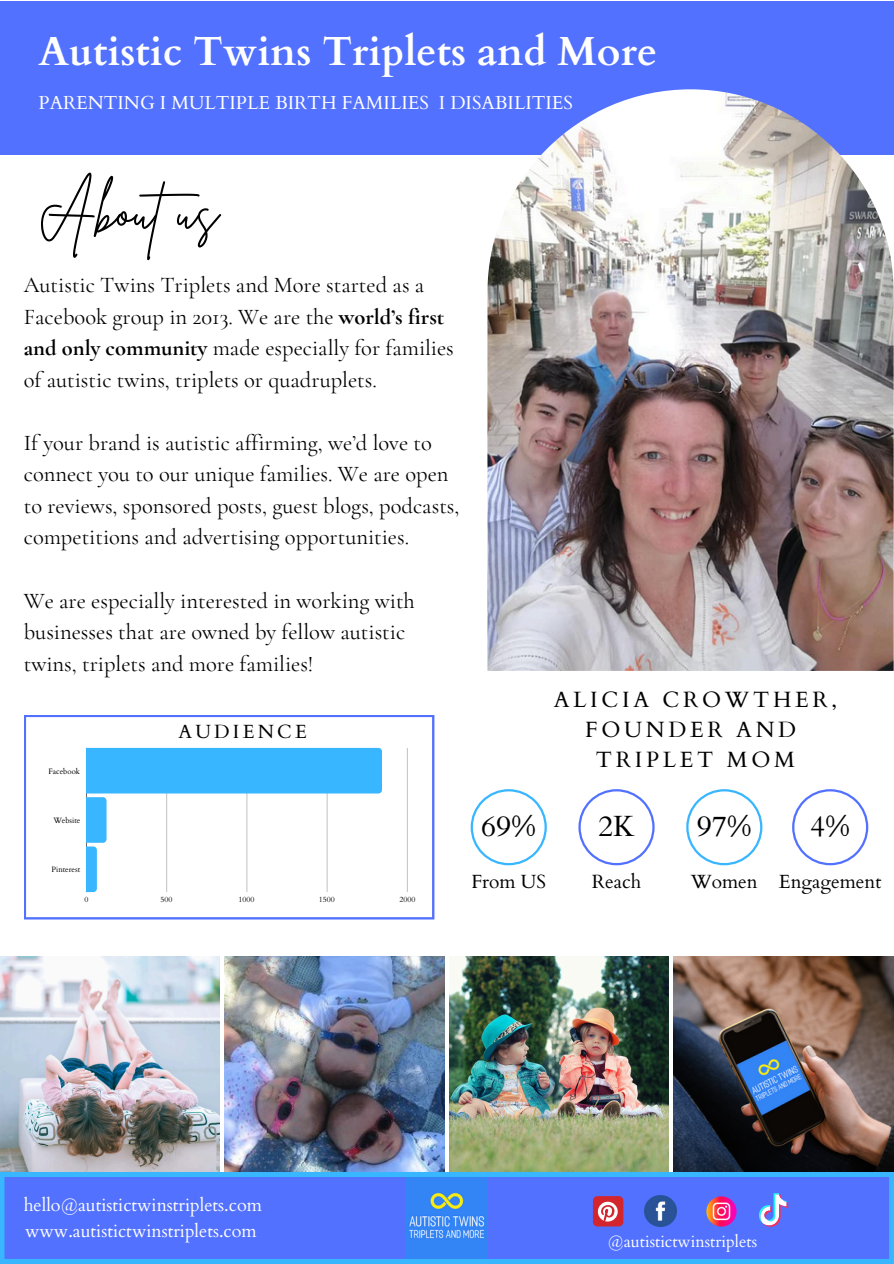
<style>
.page{position:relative;width:894px;height:1264px;background:#fff}
.page>*{position:absolute;margin:0;border:0;box-sizing:border-box;transform-origin:0 0}
.t1{font:53.7px "Brittany Signature";color:#000}
.t2{font:700 40.65px "Cardo";color:#fff}
.t3{font:29.25px "Cardo";color:#000}
.t4{font:22.5px/31.5px "Cormorant Garamond";color:#000}
.t5{font:22.05px/30.3px "Cardo";letter-spacing:.17em;color:#000;text-align:center}
.t6{font:19.05px "Cardo";color:#000}
.t7{font:19.05px "Cardo";letter-spacing:.17em;color:#000}
.t8{font:18.75px "Cardo";color:#fff}
.t9{font:18px "Cardo";color:#fff}
.t10{font:16.5px "Cardo";color:#fff}
.t11{font:7.8px "Cardo";color:#000}
.s1{font-weight:700}
</style>
<div class="page">
<div style="left:0;top:1px;width:893px;height:153px;background:#5271ff"></div>
<img style="left:487px;top:89px;width:406px;height:581px">
<img style="left:0;top:956px;width:219px;height:216px">
<img style="left:224px;top:956px;width:220px;height:216px">
<img style="left:673px;top:956px;width:220px;height:216px">
<img style="left:449px;top:956px;width:219px;height:216px">
<svg style="left:470px;top:789px;width:76px;height:76px"></svg>
<svg style="left:578px;top:789px;width:76px;height:76px"></svg>
<svg style="left:686px;top:789px;width:76px;height:76px"></svg>
<svg style="left:792px;top:789px;width:76px;height:76px"></svg>
<svg style="left:24px;top:715px;width:410px;height:204px"></svg>
<svg style="left:0;top:1172px;width:893px;height:91px;background:#4e79fe"></svg>
<hr style="left:407px;top:748px;width:1px;height:144px;background:#c9c9c9">
<svg style="left:86px;top:748px;width:296px;height:144px"></svg>
<img style="left:406px;top:1177px;width:81px;height:81px">
<div style="left:592px;top:1196px;width:31px;height:30px;background:#d2252d;border-radius:5px"></div>
<svg style="left:597px;top:1201px;width:20px;height:20px"></svg>
<img style="left:644px;top:1195px;width:32px;height:31px">
<img style="left:698px;top:1188px;width:46px;height:46px">
<svg style="left:758px;top:1193px;width:30px;height:33px"></svg>
<h6 class="t2" style="left:39px;top:25px;width:620px">Autistic Twins Triplets and More</h6>
<h6 class="t8" style="left:39px;top:90px;width:535px">PARENTING I MULTIPLE BIRTH FAMILIES I DISABILITIES</h6>
<h6 class="t1" style="left:38px;top:175px;width:182px">Aboutus</h6>
<p class="t4" style="left:24px;top:269px;width:431px">Autistic Twins Triplets and More started as a Facebook group in 2013. We are the <span class="s1">world’s first and only community</span> made especially for families of autistic twins, triplets or quadruplets.</p>
<h5 class="t4" style="left:24px;top:427px;width:437px">If your brand is autistic affirming, we’d love to connect you to our unique families. We are open to reviews, sponsored posts, guest blogs, podcasts, competitions and advertising opportunities.</h5>
<h4 class="t4" style="left:24px;top:584px;width:392px">We are especially interested in working with businesses that are owned by fellow autistic twins, triplets and more families!</h4>
<p class="t11" style="left:48px;top:766px;width:33px">Facebook</p>
<p class="t11" style="left:53px;top:815px;width:29px">Website</p>
<p class="t11" style="left:52px;top:864px;width:30px">Pinterest</p>
<p class="t7" style="left:178px;top:718px;width:130px">AUDIENCE</p>
<p class="t11" style="left:85px;top:893px;width:5px">0</p>
<p class="t11" style="left:160px;top:893px;width:13px">500</p>
<p class="t11" style="left:238px;top:893px;width:17px">1000</p>
<p class="t11" style="left:319px;top:893px;width:17px">1500</p>
<p class="t11" style="left:399px;top:893px;width:17px">2000</p>
<p class="t5" style="left:553px;top:684px;width:285px">ALICIA CROWTHER,<br>FOUNDER AND<br>TRIPLET MOM</p>
<h3 class="t3" style="left:481px;top:806px;width:56px">69%</h3>
<h4 class="t3" style="left:598px;top:806px;width:38px">2K</h4>
<h4 class="t3" style="left:696px;top:806px;width:56px">97%</h4>
<p class="t6" style="left:471px;top:869px;width:76px">From US</p>
<p class="t6" style="left:591px;top:869px;width:51px">Reach</p>
<p class="t6" style="left:690px;top:869px;width:68px">Women</p>
<p class="t3" style="left:810px;top:806px;width:41px">4%</p>
<p class="t6" style="left:778px;top:869px;width:104px">Engagement</p>
<p class="t9" style="left:24px;top:1193px;width:240px">hello@autistictwinstriplets.com</p>
<p class="t9" style="left:25px;top:1219px;width:233px">www.autistictwinstriplets.com</p>
<p class="t10" style="left:607px;top:1230px;width:151px">@autistictwinstriplets</p>
</div>
